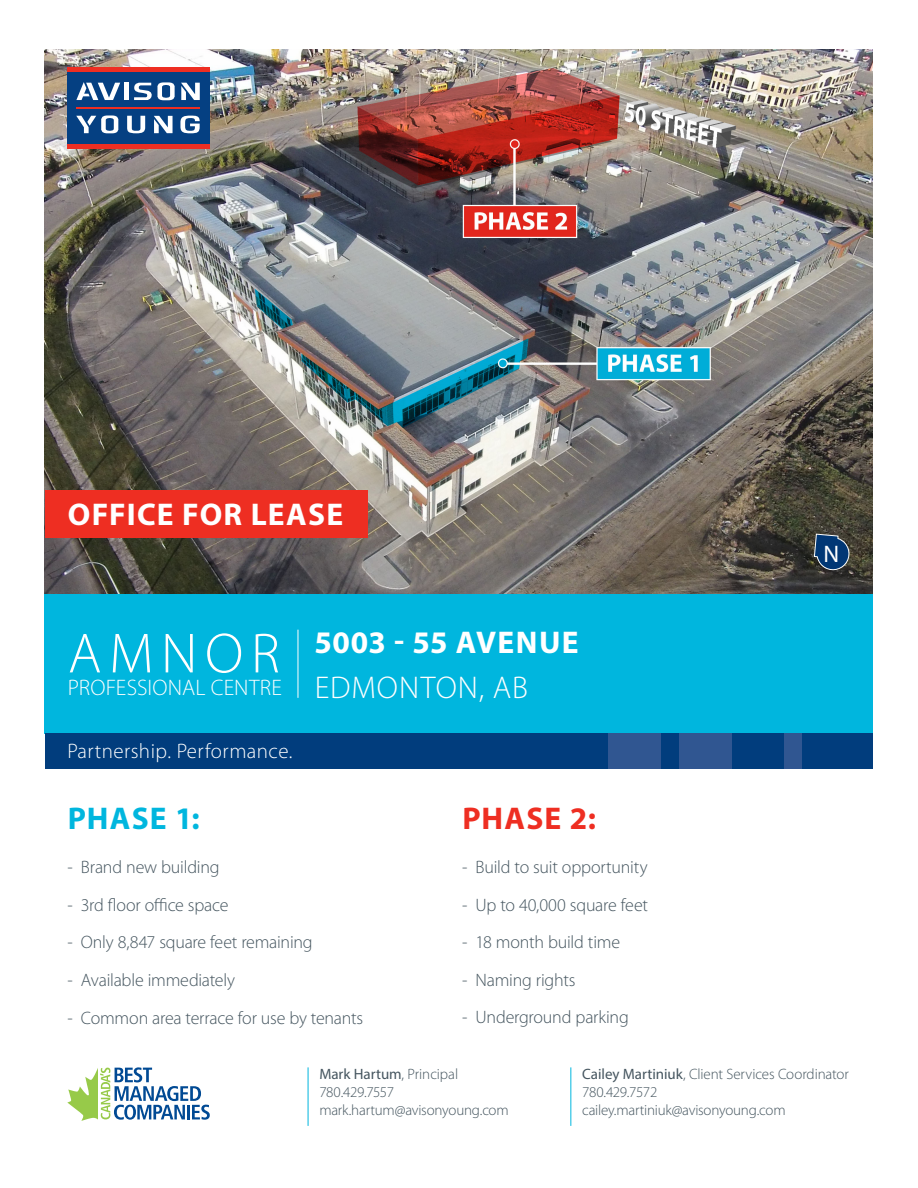
<style>
.page{position:relative;width:918px;height:1188px;background:#fff}
.page>*{position:absolute;margin:0;border:0;box-sizing:border-box;transform-origin:0 0}
.Body_12pt{font:300 57px "Myriad Pro";letter-spacing:.135em;color:#fff}
.Body_12pt-2{font:700 31.5px "Myriad Pro";letter-spacing:.035em;color:#fff}
.Body_12pt-3{font:300 31.5px "Myriad Pro";letter-spacing:.03em;color:#fff}
.Body_12pt-4{font:700 31.5px "Myriad Pro";letter-spacing:.035em;color:#00b6de}
.Body_12pt-5{font:700 31.5px "Myriad Pro";letter-spacing:.035em;color:#ee2e22}
.t1{font:24px "Myriad Pro";color:#fff}
.Body_12pt-6{font:300 22.5px "Myriad Pro";letter-spacing:.005em;color:#fff}
.t2{font:300 21px "Myriad Pro";letter-spacing:.025em;color:#fff}
.t3{font:300 18px "Myriad Pro";letter-spacing:-.015em;color:#45555f}
.Contact_Info{font:300 15px/18px "Myriad Pro";letter-spacing:-.015em;color:#45555f}
.s1{font-weight:400}
</style>
<div class="page">
<img style="left:45px;top:50px;width:828px;height:544px">
<div style="left:45px;top:594px;width:828px;height:140px;background:#00b6de"></div>
<div style="left:67px;top:72px;width:143px;height:72px;background:#054082"></div>
<div style="left:124px;top:83px;width:5px;height:17px;background:#fff"></div>
<svg style="left:181px;top:83px;width:19px;height:17px"></svg>
<svg style="left:134px;top:82px;width:41px;height:18px"></svg>
<svg style="left:154px;top:116px;width:19px;height:17px"></svg>
<svg style="left:76px;top:82px;width:44px;height:18px"></svg>
<svg style="left:76px;top:115px;width:43px;height:18px"></svg>
<svg style="left:127px;top:116px;width:18px;height:17px"></svg>
<svg style="left:180px;top:116px;width:20px;height:17px"></svg>
<hr style="left:67px;top:144px;width:143px;height:4px;background:#ee2e22">
<hr style="left:67px;top:68px;width:143px;height:4px;background:#ee2e22">
<hr style="left:76px;top:107px;width:124px;height:2px;background:#ee2e22">
<div style="left:45px;top:734px;width:828px;height:36px;background:#013d7d"></div>
<div style="left:679px;top:734px;width:53px;height:36px;background:#305691"></div>
<div style="left:784px;top:734px;width:18px;height:36px;background:#305691"></div>
<div style="left:609px;top:734px;width:52px;height:36px;background:#305691"></div>
<svg style="left:67px;top:1067px;width:143px;height:54px"></svg>
<hr style="left:298px;top:630px;width:1px;height:68px;background:#fff">
<div style="left:45px;top:490px;width:322px;height:47px;background:#ee2e22"></div>
<hr style="left:308px;top:1067px;width:1px;height:59px;background:#00b6de">
<hr style="left:571px;top:1067px;width:1px;height:59px;background:#00b6de">
<svg style="left:814px;top:534px;width:37px;height:38px"></svg>
<p class="Body_12pt-2" style="left:68px;top:493px;width:277px">OFFICE FOR LEASE</p>
<p class="Body_12pt" style="left:68px;top:619px;width:213px">AMNOR</p>
<p class="Body_12pt-6" style="left:68px;top:674px;width:216px">PROFESSIONAL CENTRE</p>
<p class="t2" style="left:67px;top:738px;width:227px">Partnership. Performance.</p>
<p class="Body_12pt-2" style="left:314px;top:622px;width:266px">5003 - 55 AVENUE</p>
<p class="Body_12pt-3" style="left:315px;top:668px;width:215px">EDMONTON, AB</p>
<p class="Body_12pt-4" style="left:68px;top:798px;width:133px">PHASE 1:</p>
<p class="t3" style="left:67px;top:856px;width:154px">- Brand new building</p>
<p class="t3" style="left:67px;top:894px;width:163px">- 3rd floor office space</p>
<p class="t3" style="left:67px;top:931px;width:247px">- Only 8,847 square feet remaining</p>
<p class="t3" style="left:67px;top:969px;width:169px">- Available immediately</p>
<p class="t3" style="left:67px;top:1007px;width:297px">- Common area terrace for use by tenants</p>
<p class="Body_12pt-5" style="left:462px;top:798px;width:135px">PHASE 2:</p>
<p class="t3" style="left:462px;top:856px;width:187px">- Build to suit opportunity</p>
<p class="t3" style="left:462px;top:894px;width:187px">- Up to 40,000 square feet</p>
<p class="t3" style="left:462px;top:931px;width:160px">- 18 month build time</p>
<p class="t3" style="left:462px;top:969px;width:115px">- Naming rights</p>
<p class="t3" style="left:462px;top:1006px;width:168px">- Underground parking</p>
<p class="t1" style="left:824px;top:539px;width:17px">N</p>
<p class="Contact_Info" style="left:319px;top:1065px;width:191px"><span class="s1">Mark Hartum</span>, Principal<br>780.429.7557 mark.hartum@avisonyoung.com</p>
<p class="Contact_Info" style="left:582px;top:1065px;width:268px"><span class="s1">Cailey Martiniuk</span>, Client Services Coordinator<br>780.429.7572 cailey.martiniuk@avisonyoung.com</p>
</div>
